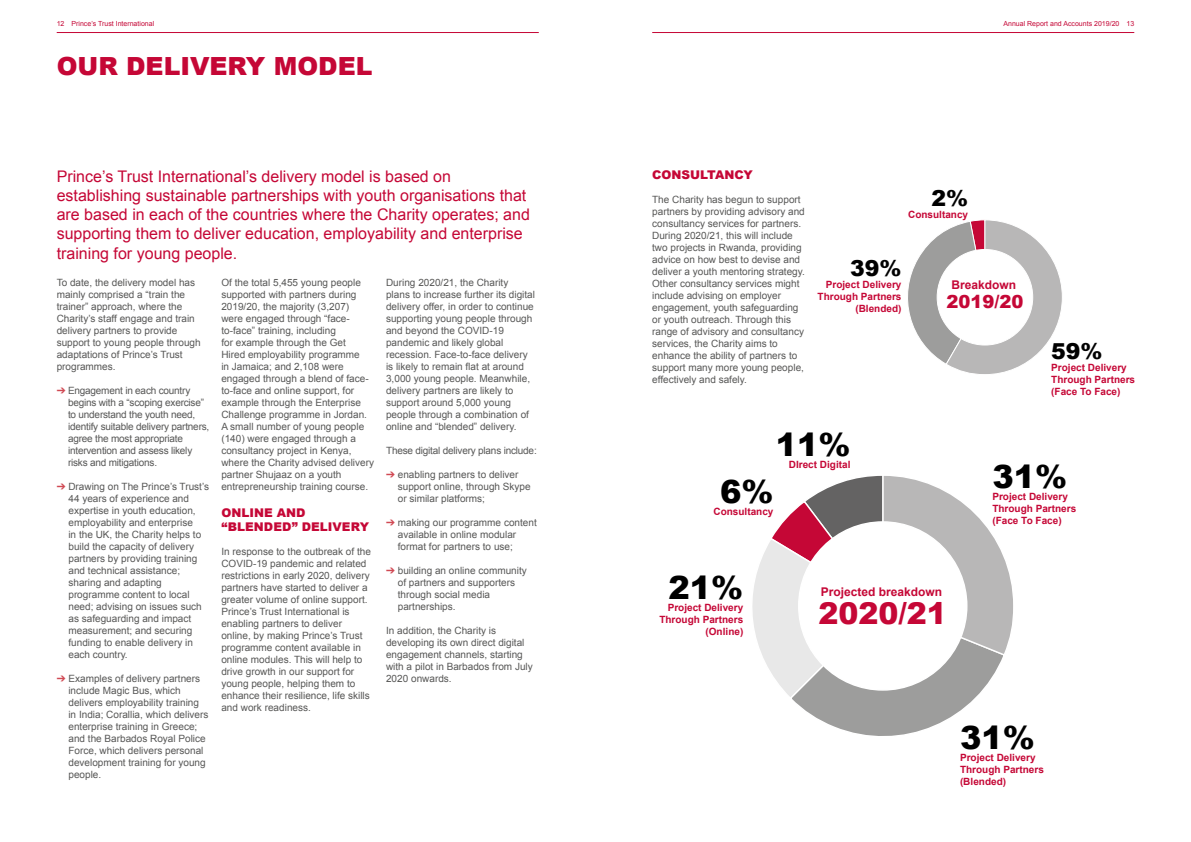
<style>
.page{position:relative;width:1191px;height:842px;background:#fff}
.page>*{position:absolute;margin:0;border:0;box-sizing:border-box;transform-origin:0 0}
.t1{font:900 32px "Arial";color:#000}
.t2{font:900 30px "Arial";color:#c50736}
.t3{font:900 25px "Arial";color:#c50736}
.t4{font:900 22px "Arial";color:#000}
.t5{font:900 18px "Arial";color:#c50736}
.t6{font:16px/19.2px "Arial";color:#c50736}
.t7{font:900 12px/14.4px "Arial";letter-spacing:.005em;color:#c50736}
.t8{font:700 12px "Arial";color:#c50736}
.t9{font:10px/12px "Arial";color:#575756}
.t10{font:700 10px/12px "Arial";color:#c50736}
.t11{font:10px/12px "Arial";letter-spacing:-.02em;color:#575756}
.t12{font:7px "Arial";color:#c50736}
.s1{color:#d04953}
</style>
<div class="page">
<svg style="left:752px;top:475px;width:261px;height:261px"></svg>
<div style="left:798px;top:522px;width:168px;height:168px;background:#fff;border-radius:50%"></div>
<svg style="left:908px;top:219px;width:154px;height:155px"></svg>
<div style="left:937px;top:249px;width:95px;height:96px;background:#fff;border-radius:50%"></div>
<hr style="left:652px;top:32px;width:482px;height:1px;background:#c50736">
<hr style="left:57px;top:32px;width:482px;height:1px;background:#c50736">
<p class="t12" style="left:57px;top:19px;width:99px">12 Prince’s Trust International</p>
<p class="t12" style="left:1003px;top:19px;width:132px">Annual Report and Accounts 2019/20 13</p>
<h3 class="t3" style="left:57px;top:48px;width:317px">OUR DELIVERY MODEL</h3>
<p class="t6" style="left:57px;top:167px;width:475px">Prince’s Trust International’s delivery model is based on establishing sustainable partnerships with youth organisations that are based in each of the countries where the Charity operates; and supporting them to deliver education, employability and enterprise training for young people.</p>
<p class="t9" style="left:57px;top:277px;width:145px">To date, the delivery model has mainly comprised a “train the trainer” approach, where the<br>Charity’s staff engage and train delivery partners to provide support to young people through adaptations of Prince’s Trust programmes.</p>
<p class="t11" style="left:68px;top:385px;width:143px;text-indent:-11px"><span class="s1">➔</span> Engagement in each country begins with a “scoping exercise” to understand the youth need, identify suitable delivery partners, agree the most appropriate intervention and assess likely risks and mitigations.</p>
<p class="t9" style="left:68px;top:481px;width:142px;text-indent:-12px"><span class="s1">➔</span> Drawing on The Prince’s Trust’s<br>44 years of experience and expertise in youth education, employability and enterprise<br>in the UK, the Charity helps to build the capacity of delivery partners by providing training and technical assistance; sharing and adapting programme content to local need; advising on issues such as safeguarding and impact measurement; and securing funding to enable delivery in each country.</p>
<p class="t9" style="left:68px;top:673px;width:142px;text-indent:-12px"><span class="s1">➔</span> Examples of delivery partners include Magic Bus, which delivers employability training in India; Corallia, which delivers enterprise training in Greece; and the Barbados Royal Police<br>Force, which delivers personal development training for young people.</p>
<p class="t9" style="left:221px;top:277px;width:154px">Of the total 5,455 young people supported with partners during<br>2019/20, the majority (3,207)<br>were engaged through “face&shy;to-face” training, including<br>for example through the Get<br>Hired employability programme<br>in Jamaica; and 2,108 were engaged through a blend of face&shy;to-face and online support, for example through the Enterprise<br>Challenge programme in Jordan.<br>A small number of young people (140) were engaged through a consultancy project in Kenya, where the Charity advised delivery partner Shujaaz on a youth entrepreneurship training course.</p>
<p class="t7" style="left:221px;top:505px;width:149px">ONLINE AND “BLENDED” DELIVERY</p>
<p class="t9" style="left:221px;top:546px;width:151px">In response to the outbreak of the<br>COVID-19 pandemic and related restrictions in early 2020, delivery partners have started to deliver a greater volume of online support.<br>Prince’s Trust International is enabling partners to deliver online, by making Prince’s Trust programme content available in online modules. This will help to drive growth in our support for young people, helping them to enhance their resilience, life skills and work readiness.</p>
<p class="t9" style="left:386px;top:277px;width:150px">During 2020/21, the Charity<br>plans to increase further its digital delivery offer, in order to continue supporting young people through and beyond the COVID-19 pandemic and likely global recession. Face-to-face delivery is likely to remain flat at around<br>3,000 young people. Meanwhile, delivery partners are likely to support around 5,000 young people through a combination of online and “blended” delivery.</p>
<p class="t11" style="left:386px;top:445px;width:152px">These digital delivery plans include:</p>
<p class="t9" style="left:398px;top:469px;width:134px;text-indent:-12px"><span class="s1">➔</span> enabling partners to deliver support online, through Skype or similar platforms;</p>
<p class="t9" style="left:398px;top:517px;width:140px;text-indent:-12px"><span class="s1">➔</span> making our programme content available in online modular format for partners to use;</p>
<p class="t9" style="left:398px;top:565px;width:130px;text-indent:-12px"><span class="s1">➔</span> building an online community of partners and supporters through social media partnerships.</p>
<p class="t9" style="left:386px;top:625px;width:148px">In addition, the Charity is developing its own direct digital engagement channels, starting with a pilot in Barbados from July<br>2020 onwards.</p>
<p class="t7" style="left:652px;top:167px;width:102px">CONSULTANCY</p>
<p class="t9" style="left:652px;top:193px;width:154px">The Charity has begun to support partners by providing advisory and consultancy services for partners.<br>During 2020/21, this will include two projects in Rwanda, providing advice on how best to devise and deliver a youth mentoring strategy.<br>Other consultancy services might include advising on employer engagement, youth safeguarding or youth outreach. Through this range of advisory and consultancy services, the Charity aims to enhance the ability of partners to support many more young people, effectively and safely.</p>
<h3 class="t4" style="left:931px;top:182px;width:38px">2%</h3>
<p class="t10" style="left:908px;top:208px;width:62px">Consultancy</p>
<h3 class="t4" style="left:850px;top:252px;width:53px">39%</h3>
<p class="t10" style="left:817px;top:279px;width:85px;text-align:right">Project Delivery<br>Through Partners (Blended)</p>
<p class="t8" style="left:951px;top:277px;width:66px">Breakdown</p>
<h3 class="t5" style="left:946px;top:288px;width:79px">2019/20</h3>
<h3 class="t4" style="left:1051px;top:335px;width:53px">59%</h3>
<p class="t10" style="left:1051px;top:361px;width:85px">Project Delivery<br>Through Partners (Face To Face)</p>
<h1 class="t1" style="left:775px;top:421px;width:76px">11%</h1>
<p class="t10" style="left:788px;top:459px;width:63px">DIrect Digital</p>
<h1 class="t1" style="left:720px;top:468px;width:55px">6%</h1>
<p class="t10" style="left:713px;top:505px;width:62px">Consultancy</p>
<h1 class="t1" style="left:668px;top:565px;width:76px">21%</h1>
<p class="t10" style="left:659px;top:614px;width:85px;text-align:right">Through Partners (Online)</p>
<p class="t10" style="left:667px;top:602px;width:77px">Project Delivery</p>
<p class="t8" style="left:820px;top:583px;width:123px">Projected breakdown</p>
<h2 class="t2" style="left:818px;top:592px;width:130px">2020/21</h2>
<h1 class="t1" style="left:992px;top:454px;width:76px">31%</h1>
<p class="t10" style="left:992px;top:491px;width:85px">Project Delivery<br>Through Partners (Face To Face)</p>
<h1 class="t1" style="left:960px;top:715px;width:76px">31%</h1>
<p class="t10" style="left:960px;top:752px;width:85px">Project Delivery<br>Through Partners (Blended)</p>
</div>
